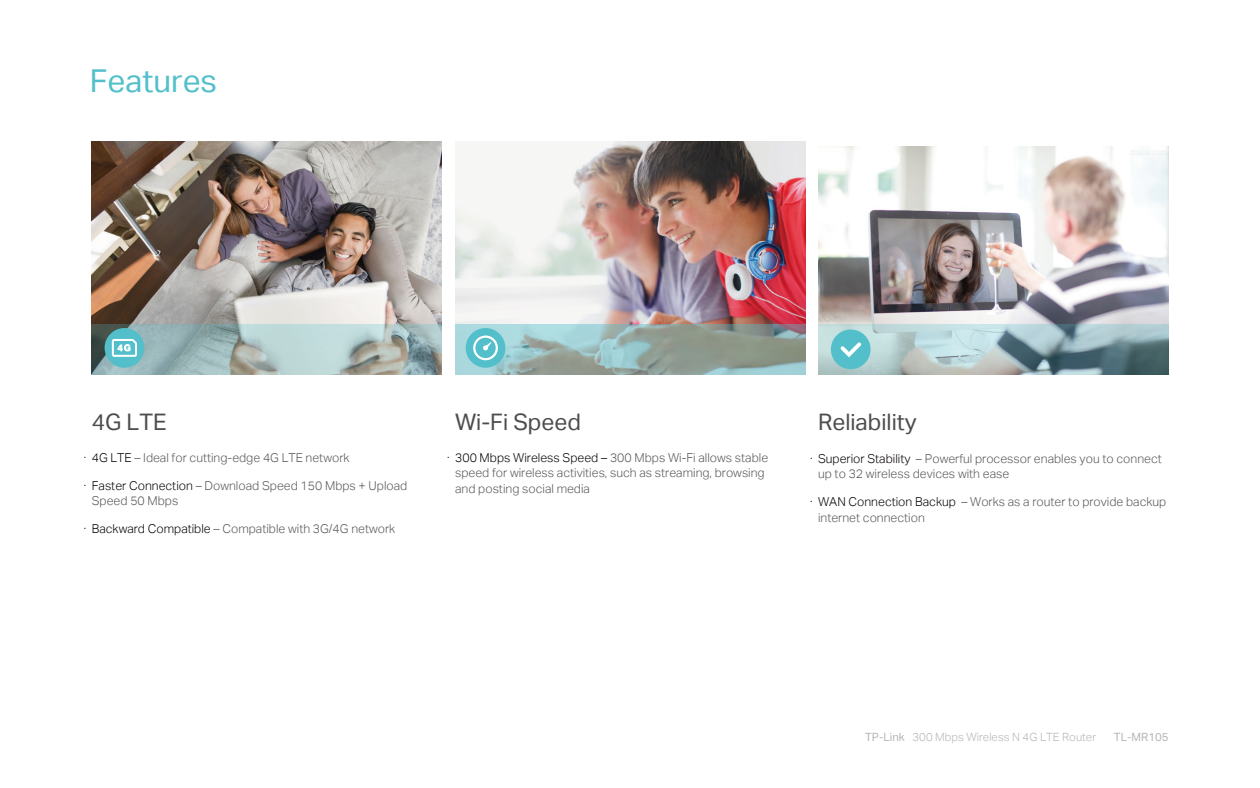
<style>
.page{position:relative;width:1260px;height:788px;background:#fff}
.page>*{position:absolute;margin:0;border:0;box-sizing:border-box;transform-origin:0 0}
.t1{font:31.5px "TP Link Aktiv Regular";color:#52bfcb}
.t2{font:22.75px "TP Link Aktiv Regular";color:#4e4d4d}
.t3{font:12.25px/15.8px "TP Link Aktiv Light";color:#595858}
.t4{font:11.38px "TP Link Aktiv Light";color:#b6b6b6}
.t5{font:11.38px "TP Link Aktiv Regular";color:#b6b6b6}
.s1{color:#080204}
.s2{font-family:"TP Link Aktiv Regular"}
</style>
<div class="page">
<img style="left:92px;top:141px;width:350px;height:183px">
<svg style="left:92px;top:324px;width:350px;height:50px;background:#a0b5b4"></svg>
<img style="left:455px;top:141px;width:350px;height:183px">
<svg style="left:455px;top:324px;width:350px;height:50px;background:#96ada9"></svg>
<img style="left:818px;top:146px;width:350px;height:178px">
<svg style="left:818px;top:324px;width:350px;height:50px;background:#9ab2b7"></svg>
<div style="left:831px;top:329px;width:40px;height:40px;background:#52bfcb;border-radius:50%"></div>
<svg style="left:840px;top:342px;width:21px;height:15px"></svg>
<div style="left:105px;top:328px;width:39px;height:40px;background:#52bfcb;border-radius:50%"></div>
<svg style="left:114px;top:339px;width:21px;height:18px"></svg>
<div style="left:466px;top:328px;width:39px;height:40px;background:#52bfcb;border-radius:50%"></div>
<svg style="left:473px;top:335px;width:25px;height:25px"></svg>
<h1 class="t1" style="left:90px;top:62px;width:129px">Features</h1>
<h2 class="t2" style="left:92px;top:408px;width:76px">4G LTE</h2>
<p class="t3" style="left:84px;top:449px;width:267px"><span class="s1">· 4G LTE</span> – Ideal for cutting-edge 4G LTE network</p>
<p class="t3" style="left:92px;top:477px;width:317px;text-indent:-8px"><span class="s1">· Faster Connection</span> – Download Speed 150 Mbps + Upload<br>Speed 50 Mbps</p>
<p class="t3" style="left:84px;top:521px;width:313px"><span class="s1">· Backward Compatible</span> – Compatible with 3G/4G network</p>
<h2 class="t2" style="left:455px;top:408px;width:127px">Wi-Fi Speed</h2>
<h2 class="t2" style="left:818px;top:409px;width:100px">Reliability</h2>
<p class="t3" style="left:818px;top:450px;width:345px;text-indent:-8px"><span class="s1">· Superior Stability</span> – Powerful processor enables you to connect up to 32 wireless devices with ease</p>
<p class="t3" style="left:818px;top:494px;width:350px;text-indent:-8px"><span class="s1">· WAN Connection Backup</span> – Works as a router to provide backup internet connection</p>
<p class="t3" style="left:455px;top:449px;width:315px;text-indent:-8px"><span class="s1">· 300 Mbps Wireless Speed –</span> 300 Mbps Wi-Fi allows stable speed for wireless activities, such as streaming, browsing and posting social media</p>
<p class="t4" style="left:865px;top:730px;width:233px"><span class="s2">TP-Link</span> 300 Mbps Wireless N 4G LTE Router</p>
<p class="t5" style="left:1114px;top:730px;width:56px">TL-MR105</p>
</div>
